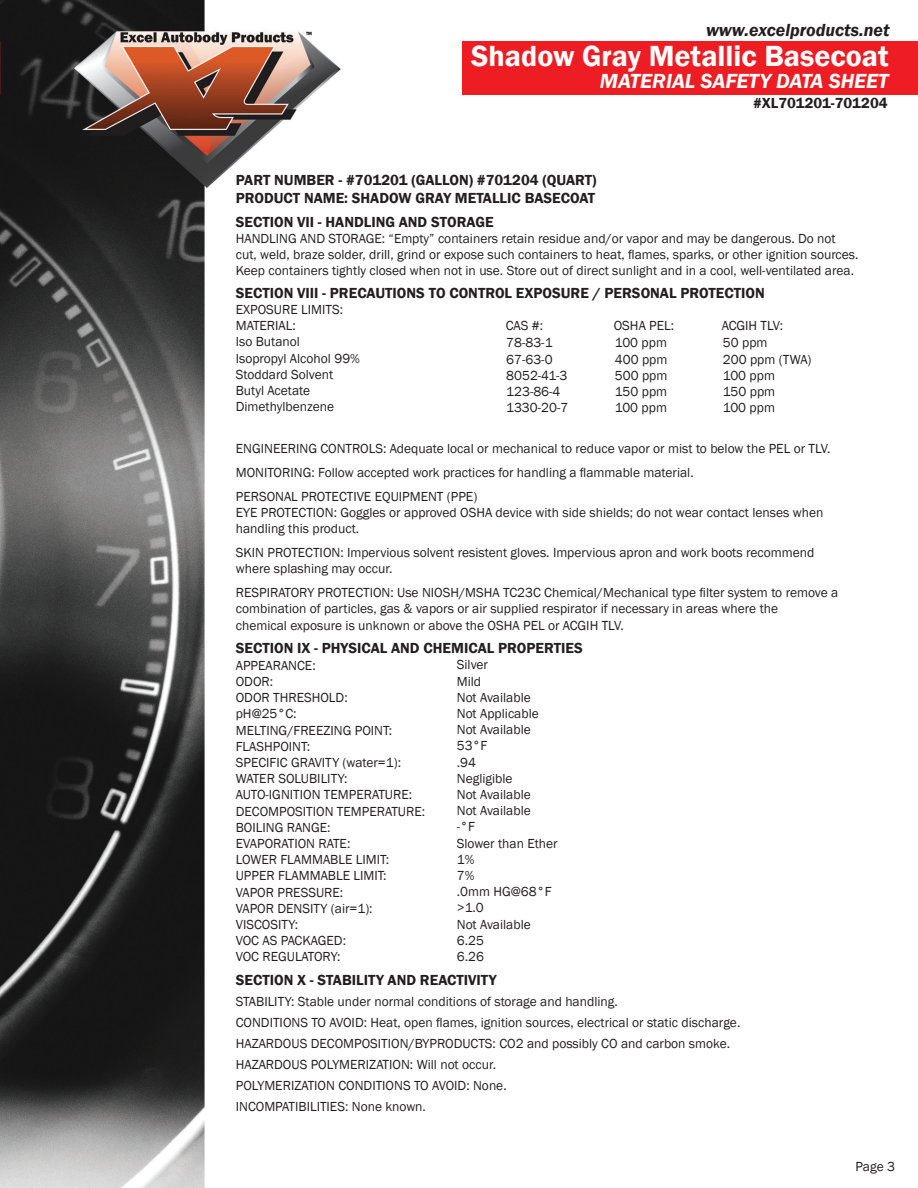
<style>
.page{position:relative;width:918px;height:1188px;background:#fff}
.page>*{position:absolute;margin:0;border:0;box-sizing:border-box;transform-origin:0 0}
.t1{font:600 30px "Franklin Gothic";color:#fff}
.t2{font:italic 600 21px "Franklin Gothic";color:#fff}
.t3{font:italic 600 18px "Franklin Gothic";color:#231f20}
.t4{font:600 15px "Franklin Gothic";color:#231f20}
.t5{font:13.5px "Franklin Gothic";color:#231f20}
</style>
<div class="page">
<img style="left:0;top:0;width:918px;height:1188px">
<div style="left:463px;top:41px;width:455px;height:53px;background:#ee1d23"></div>
<p class="t3" style="left:706px;top:19px;width:185px">www.excelproducts.net</p>
<p class="t1" style="left:471px;top:37px;width:419px">Shadow Gray Metallic Basecoat</p>
<p class="t2" style="left:600px;top:68px;width:290px">MATERIAL SAFETY DATA SHEET</p>
<p class="t4" style="left:753px;top:94px;width:136px">#XL701201-701204</p>
<p class="t4" style="left:236px;top:170px;width:362px">PART NUMBER - #701201 (GALLON) #701204 (QUART)</p>
<p class="t4" style="left:236px;top:188px;width:361px">PRODUCT NAME: SHADOW GRAY METALLIC BASECOAT</p>
<p class="t4" style="left:236px;top:212px;width:259px">SECTION VII - HANDLING AND STORAGE</p>
<p class="t5" style="left:236px;top:230px;width:601px">HANDLING AND STORAGE: “Empty” containers retain residue and/or vapor and may be dangerous. Do not</p>
<p class="t5" style="left:236px;top:246px;width:624px">cut, weld, braze solder, drill, grind or expose such containers to heat, flames, sparks, or other ignition sources.</p>
<p class="t5" style="left:236px;top:262px;width:620px">Keep containers tightly closed when not in use. Store out of direct sunlight and in a cool, well-ventilated area.</p>
<p class="t4" style="left:236px;top:284px;width:531px">SECTION VIII - PRECAUTIONS TO CONTROL EXPOSURE / PERSONAL PROTECTION</p>
<p class="t5" style="left:236px;top:301px;width:109px">EXPOSURE LIMITS:</p>
<p class="t5" style="left:236px;top:317px;width:62px">MATERIAL:</p>
<p class="t5" style="left:506px;top:317px;width:39px">CAS #:</p>
<p class="t5" style="left:614px;top:317px;width:62px">OSHA PEL:</p>
<p class="t5" style="left:722px;top:317px;width:63px">ACGIH TLV:</p>
<p class="t5" style="left:236px;top:333px;width:66px">Iso Butanol</p>
<p class="t5" style="left:236px;top:350px;width:126px">Isopropyl Alcohol 99%</p>
<p class="t5" style="left:236px;top:366px;width:99px">Stoddard Solvent</p>
<p class="t5" style="left:236px;top:382px;width:76px">Butyl Acetate</p>
<p class="t5" style="left:236px;top:398px;width:100px">Dimethylbenzene</p>
<p class="t5" style="left:236px;top:440px;width:596px">ENGINEERING CONTROLS: Adequate local or mechanical to reduce vapor or mist to below the PEL or TLV.</p>
<p class="t5" style="left:236px;top:464px;width:459px">MONITORING: Follow accepted work practices for handling a flammable material.</p>
<p class="t5" style="left:236px;top:488px;width:243px">PERSONAL PROTECTIVE EQUIPMENT (PPE)</p>
<p class="t5" style="left:236px;top:504px;width:589px">EYE PROTECTION: Goggles or approved OSHA device with side shields; do not wear contact lenses when</p>
<p class="t5" style="left:236px;top:520px;width:125px">handling this product.</p>
<p class="t5" style="left:236px;top:544px;width:580px">SKIN PROTECTION: Impervious solvent resistent gloves. Impervious apron and work boots recommend</p>
<p class="t5" style="left:236px;top:560px;width:158px">where splashing may occur.</p>
<p class="t5" style="left:236px;top:584px;width:604px">RESPIRATORY PROTECTION: Use NIOSH/MSHA TC23C Chemical/Mechanical type filter system to remove a</p>
<p class="t5" style="left:236px;top:600px;width:544px">combination of particles, gas &amp; vapors or air supplied respirator if necessary in areas where the</p>
<p class="t5" style="left:236px;top:617px;width:390px">chemical exposure is unknown or above the OSHA PEL or ACGIH TLV.</p>
<p class="t4" style="left:236px;top:639px;width:349px">SECTION IX - PHYSICAL AND CHEMICAL PROPERTIES</p>
<p class="t5" style="left:236px;top:657px;width:81px">APPEARANCE:</p>
<p class="t5" style="left:236px;top:673px;width:39px">ODOR:</p>
<p class="t5" style="left:236px;top:689px;width:113px">ODOR THRESHOLD:</p>
<p class="t5" style="left:236px;top:705px;width:62px">pH@25°C:</p>
<p class="t5" style="left:236px;top:722px;width:158px">MELTING/FREEZING POINT:</p>
<p class="t5" style="left:236px;top:738px;width:76px">FLASHPOINT:</p>
<p class="t5" style="left:236px;top:754px;width:167px">SPECIFIC GRAVITY (water=1):</p>
<p class="t5" style="left:236px;top:770px;width:113px">WATER SOLUBILITY:</p>
<p class="t5" style="left:236px;top:786px;width:178px">AUTO-IGNITION TEMPERATURE:</p>
<p class="t5" style="left:236px;top:803px;width:191px">DECOMPOSITION TEMPERATURE:</p>
<p class="t5" style="left:236px;top:819px;width:96px">BOILING RANGE:</p>
<p class="t5" style="left:236px;top:835px;width:116px">EVAPORATION RATE:</p>
<p class="t5" style="left:236px;top:851px;width:155px">LOWER FLAMMABLE LIMIT:</p>
<p class="t5" style="left:236px;top:867px;width:152px">UPPER FLAMMABLE LIMIT:</p>
<p class="t5" style="left:236px;top:884px;width:109px">VAPOR PRESSURE:</p>
<p class="t5" style="left:236px;top:900px;width:138px">VAPOR DENSITY (air=1):</p>
<p class="t5" style="left:236px;top:916px;width:64px">VISCOSITY:</p>
<p class="t5" style="left:236px;top:932px;width:112px">VOC AS PACKAGED:</p>
<p class="t5" style="left:236px;top:948px;width:106px">VOC REGULATORY:</p>
<p class="t4" style="left:236px;top:971px;width:262px">SECTION X - STABILITY AND REACTIVITY</p>
<p class="t5" style="left:236px;top:993px;width:384px">STABILITY: Stable under normal conditions of storage and handling.</p>
<p class="t5" style="left:236px;top:1014px;width:506px">CONDITIONS TO AVOID: Heat, open flames, ignition sources, electrical or static discharge.</p>
<p class="t5" style="left:236px;top:1035px;width:496px">HAZARDOUS DECOMPOSITION/BYPRODUCTS: CO2 and possibly CO and carbon smoke.</p>
<p class="t5" style="left:236px;top:1056px;width:262px">HAZARDOUS POLYMERIZATION: Will not occur.</p>
<p class="t5" style="left:236px;top:1077px;width:272px">POLYMERIZATION CONDITIONS TO AVOID: None.</p>
<p class="t5" style="left:236px;top:1098px;width:192px">INCOMPATIBILITIES: None known.</p>
<p class="t5" style="left:506px;top:335px;width:48px">78-83-1</p>
<p class="t5" style="left:506px;top:351px;width:48px">67-63-0</p>
<p class="t5" style="left:506px;top:367px;width:63px">8052-41-3</p>
<p class="t5" style="left:506px;top:383px;width:56px">123-86-4</p>
<p class="t5" style="left:506px;top:399px;width:64px">1330-20-7</p>
<p class="t5" style="left:615px;top:335px;width:54px">100 ppm</p>
<p class="t5" style="left:615px;top:351px;width:54px">400 ppm</p>
<p class="t5" style="left:615px;top:367px;width:54px">500 ppm</p>
<p class="t5" style="left:615px;top:383px;width:54px">150 ppm</p>
<p class="t5" style="left:615px;top:399px;width:54px">100 ppm</p>
<p class="t5" style="left:723px;top:335px;width:46px">50 ppm</p>
<p class="t5" style="left:723px;top:351px;width:90px">200 ppm (TWA)</p>
<p class="t5" style="left:723px;top:367px;width:54px">100 ppm</p>
<p class="t5" style="left:723px;top:383px;width:54px">150 ppm</p>
<p class="t5" style="left:723px;top:399px;width:54px">100 ppm</p>
<p class="t5" style="left:457px;top:656px;width:33px">Silver</p>
<p class="t5" style="left:457px;top:673px;width:26px">Mild</p>
<p class="t5" style="left:457px;top:689px;width:76px">Not Available</p>
<p class="t5" style="left:457px;top:705px;width:83px">Not Applicable</p>
<p class="t5" style="left:457px;top:721px;width:76px">Not Available</p>
<p class="t5" style="left:457px;top:737px;width:32px">53°F</p>
<p class="t5" style="left:457px;top:754px;width:21px">.94</p>
<p class="t5" style="left:457px;top:770px;width:57px">Negligible</p>
<p class="t5" style="left:457px;top:786px;width:76px">Not Available</p>
<p class="t5" style="left:457px;top:802px;width:76px">Not Available</p>
<p class="t5" style="left:457px;top:818px;width:20px">-°F</p>
<p class="t5" style="left:457px;top:835px;width:102px">Slower than Ether</p>
<p class="t5" style="left:457px;top:851px;width:19px">1%</p>
<p class="t5" style="left:457px;top:867px;width:19px">7%</p>
<p class="t5" style="left:457px;top:883px;width:96px">.0mm HG@68°F</p>
<p class="t5" style="left:457px;top:899px;width:29px">&gt;1.0</p>
<p class="t5" style="left:457px;top:916px;width:76px">Not Available</p>
<p class="t5" style="left:457px;top:932px;width:29px">6.25</p>
<p class="t5" style="left:457px;top:948px;width:29px">6.26</p>
<p class="t5" style="left:855px;top:1159px;width:41px">Page 3</p>
</div>
